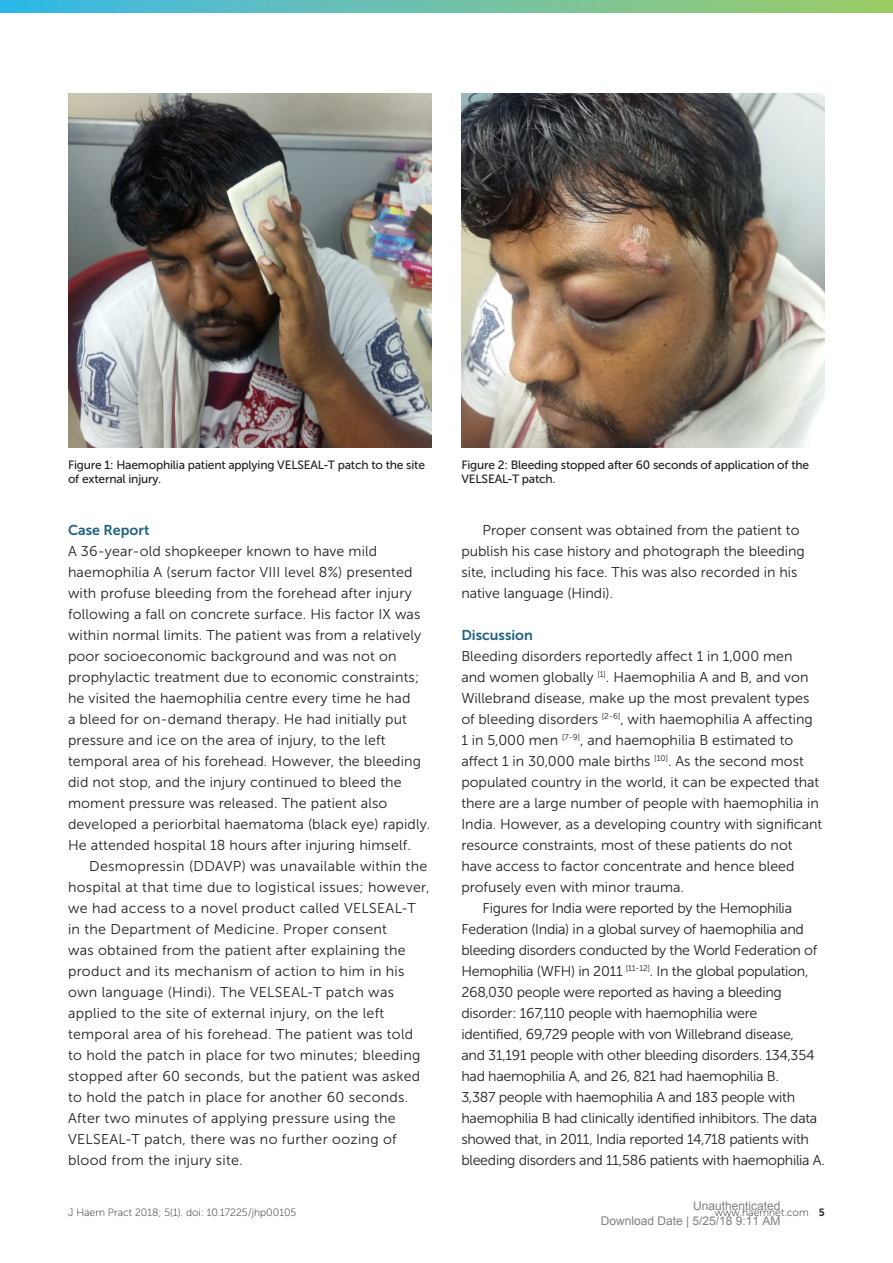
<style>
.page{position:relative;width:893px;height:1263px;background:#fff}
.page>*{position:absolute;margin:0;border:0;box-sizing:border-box;transform-origin:0 0}
.Body{font:14.25px/21px "Museo Sans 300";letter-spacing:.01em;color:#231f20}
.Body_indent{font:14.25px/21px "Museo Sans 300";letter-spacing:.02em;color:#231f20}
.Body_indent-2{font:14.25px/21px "Museo Sans 300";letter-spacing:-.02em;color:#231f20}
.Body_indent-3{font:14.25px/21px "Museo Sans 300";color:#231f20}
.Body_title{font:14.25px "Museo Sans 700";color:#216280}
.Picture_text{font:12px/14.4px "Museo Sans 500";letter-spacing:-.015em;color:#231f20}
.t1{font:12px/15px "Arial";color:#808080;text-align:right}
.t2{font:10.5px "Museo Sans 100";color:#231f20}
.s1{font-family:"Museo Sans 700"}
</style>
<div class="page">
<svg style="left:0;top:0;width:893px;height:13px;background:#6dc1a8"></svg>
<img style="left:68px;top:94px;width:364px;height:354px">
<img style="left:461px;top:94px;width:364px;height:354px">
<p class="Picture_text" style="left:68px;top:458px;width:359px">Figure 1: Haemophilia patient applying VELSEAL-T patch to the site of external injury.</p>
<p class="Picture_text" style="left:461px;top:458px;width:349px">Figure 2: Bleeding stopped after 60 seconds of application of the<br>VELSEAL-T patch.</p>
<p class="Body_title" style="left:68px;top:522px;width:83px">Case Report</p>
<p class="Body" style="left:68px;top:540px;width:364px">A 36-year-old shopkeeper known to have mild haemophilia A (serum factor VIII level 8%) presented with profuse bleeding from the forehead after injury following a fall on concrete surface. His factor IX was within normal limits. The patient was from a relatively poor socioeconomic background and was not on prophylactic treatment due to economic constraints; he visited the haemophilia centre every time he had<br>a bleed for on-demand therapy. He had initially put pressure and ice on the area of injury, to the left temporal area of his forehead. However, the bleeding did not stop, and the injury continued to bleed the moment pressure was released. The patient also developed a periorbital haematoma (black eye) rapidly.<br>He attended hospital 18 hours after injuring himself.</p>
<p class="Body_indent" style="left:68px;top:855px;width:363px;text-indent:21px">Desmopressin (DDAVP) was unavailable within the hospital at that time due to logistical issues; however, we had access to a novel product called VELSEAL-T in the Department of Medicine. Proper consent<br>was obtained from the patient after explaining the product and its mechanism of action to him in his own language (Hindi). The VELSEAL-T patch was applied to the site of external injury, on the left temporal area of his forehead. The patient was told to hold the patch in place for two minutes; bleeding stopped after 60 seconds, but the patient was asked to hold the patch in place for another 60 seconds.<br>After two minutes of applying pressure using the VELSEAL-T patch, there was no further oozing of blood from the injury site.</p>
<p class="Body_indent-3" style="left:461px;top:519px;width:345px;text-indent:21px">Proper consent was obtained from the patient to publish his case history and photograph the bleeding site, including his face. This was also recorded in his native language (Hindi).</p>
<p class="Body_title" style="left:461px;top:627px;width:73px">Discussion</p>
<p class="Body" style="left:461px;top:645px;width:362px">Bleeding disorders reportedly affect 1 in 1,000 men<br>and women globally <sup>[1]</sup>. Haemophilia A and B, and von Willebrand disease, make up the most prevalent types of bleeding disorders <sup>[2-6]</sup>, with haemophilia A affecting 1 in 5,000 men <sup>[7-9]</sup>, and haemophilia B estimated to affect 1 in 30,000 male births <sup>[10]</sup>. As the second most populated country in the world, it can be expected that there are a large number of people with haemophilia in India. However, as a developing country with significant resource constraints, most of these patients do not have access to factor concentrate and hence bleed profusely even with minor trauma.</p>
<p class="Body_indent-2" style="left:461px;top:897px;width:365px;text-indent:21px">Figures for India were reported by the Hemophilia Federation (India) in a global survey of haemophilia and bleeding disorders conducted by the World Federation of Hemophilia (WFH) in 2011 <sup>[11-12]</sup>. In the global population, 268,030 people were reported as having a bleeding disorder: 167,110 people with haemophilia were<br>identified, 69,729 people with von Willebrand disease,<br>and 31,191 people with other bleeding disorders. 134,354 had haemophilia A, and 26, 821 had haemophilia B.<br>3,387 people with haemophilia A and 183 people with haemophilia B had clinically identified inhibitors. The data showed that, in 2011, India reported 14,718 patients with bleeding disorders and 11,586 patients with haemophilia A.</p>
<p class="t1" style="left:601px;top:1200px;width:181px">Unauthenticated<br>Download Date | 5/25/18 9:11 AM</p>
<p class="t2" style="left:68px;top:1206px;width:230px">J Haem Pract 2018; 5(1). doi: 10.17225/jhp00105</p>
<p class="t2" style="left:715px;top:1206px;width:112px">www.haemnet.com <span class="s1">5</span></p>
</div>
